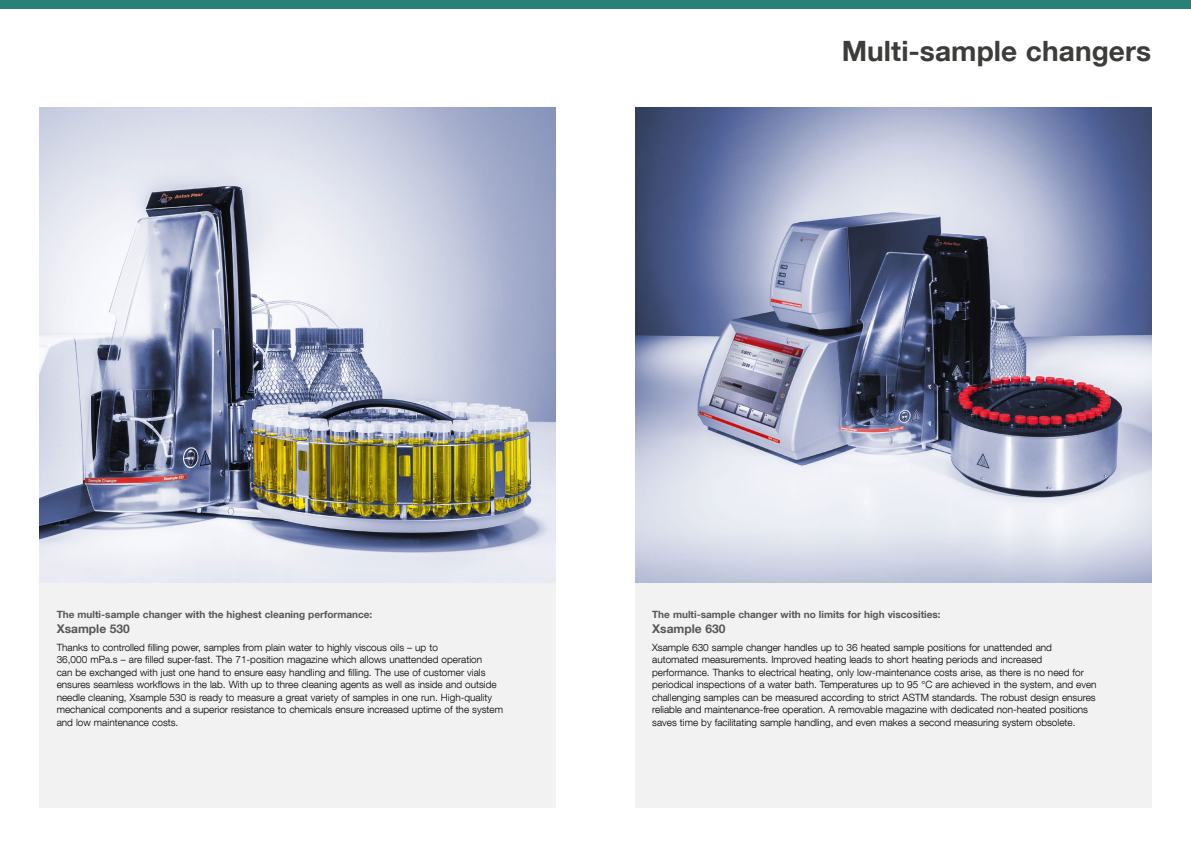
<style>
.page{position:relative;width:1191px;height:842px;background:#fff}
.page>*{position:absolute;margin:0;border:0;box-sizing:border-box;transform-origin:0 0}
.t1{font:700 28px "Helvetica Neue LT Com";letter-spacing:.005em;color:#3c3c3b}
.t2{font:700 12px "Helvetica Neue LT Com";color:#575756}
.t3{font:300 10px/12.5px "Helvetica Neue LT Com";color:#000}
.t4{font:700 10px "Helvetica Neue LT Com";color:#575756}
</style>
<div class="page">
<div style="left:635px;top:583px;width:516px;height:225px;background:#f2f2f2"></div>
<img style="left:635px;top:108px;width:516px;height:475px">
<div style="left:40px;top:583px;width:516px;height:225px;background:#f2f2f2"></div>
<div style="left:0;top:0;width:595px;height:9px;background:#288078"></div>
<div style="left:595px;top:0;width:596px;height:9px;background:#288078"></div>
<img style="left:40px;top:108px;width:516px;height:475px">
<h1 class="t1" style="left:841px;top:33px;width:311px">Multi-sample changers</h1>
<p class="t4" style="left:57px;top:608px;width:317px">The multi-sample changer with the highest cleaning performance:</p>
<p class="t2" style="left:57px;top:621px;width:75px">Xsample 530</p>
<p class="t3" style="left:57px;top:641px;width:448px">Thanks to controlled filling power, samples from plain water to highly viscous oils – up to<br>36,000 mPa.s – are filled super-fast. The 71-position magazine which allows unattended operation<br>can be exchanged with just one hand to ensure easy handling and filling. The use of customer vials ensures seamless workflows in the lab. With up to three cleaning agents as well as inside and outside needle cleaning, Xsample 530 is ready to measure a great variety of samples in one run. High-quality mechanical components and a superior resistance to chemicals ensure increased uptime of the system and low maintenance costs.</p>
<p class="t4" style="left:652px;top:608px;width:290px">The multi-sample changer with no limits for high viscosities:</p>
<p class="t2" style="left:652px;top:621px;width:75px">Xsample 630</p>
<p class="t3" style="left:652px;top:641px;width:446px">Xsample 630 sample changer handles up to 36 heated sample positions for unattended and automated measurements. Improved heating leads to short heating periods and increased performance. Thanks to electrical heating, only low-maintenance costs arise, as there is no need for periodical inspections of a water bath. Temperatures up to 95 °C are achieved in the system, and even challenging samples can be measured according to strict ASTM standards. The robust design ensures reliable and maintenance-free operation. A removable magazine with dedicated non-heated positions saves time by facilitating sample handling, and even makes a second measuring system obsolete.</p>
</div>
